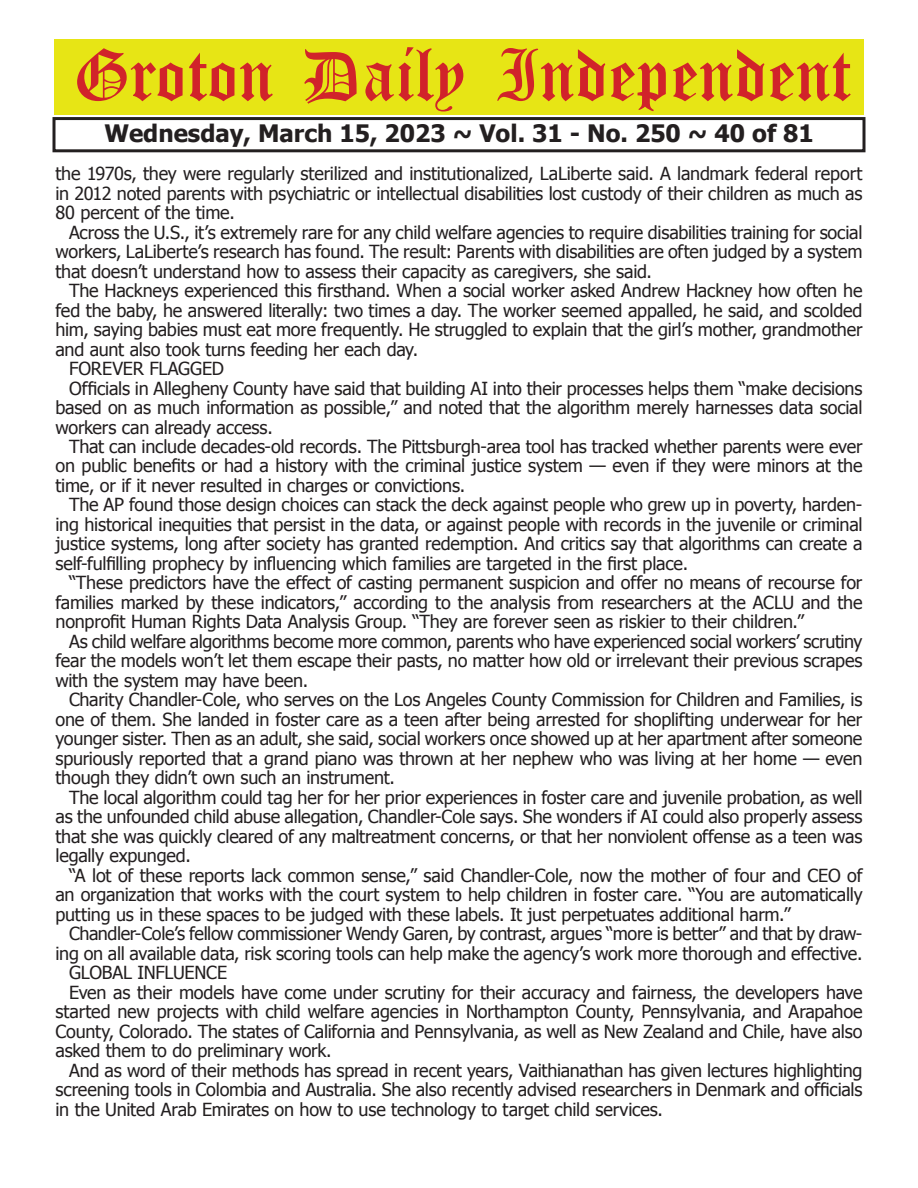
<style>
.page{position:relative;width:918px;height:1188px;background:#fff}
.page>*{position:absolute;margin:0;border:0;box-sizing:border-box;transform-origin:0 0}
.t1{font:54px "Old English Five";color:#d1232a}
.t2{font:700 24px "Tahoma";color:#231f20}
.t3{font:18px/19.5px "Tahoma";letter-spacing:-.01em;color:#231f20;text-align:justify}
</style>
<div class="page">
<div style="left:52px;top:117px;width:814px;height:35px;border:3px solid #231f20"></div>
<div style="left:54px;top:40px;width:810px;height:75px;background:#e7e515"></div>
<h1 class="t1" style="left:73px;top:50px;width:779px">Groton Daily Independent</h1>
<h2 class="t2" style="left:104px;top:116px;width:711px">Wednesday, March 15, 2023 ~ Vol. 31 - No. 250 ~ 40 of 81</h2>
<p class="t3" style="left:56px;top:163px;width:809px">the 1970s, they were regularly sterilized and institutionalized, LaLiberte said. A landmark federal report in 2012 noted parents with psychiatric or intellectual disabilities lost custody of their children as much as 80 percent of the time.</p>
<p class="t3" style="left:56px;top:221px;width:809px;text-indent:14px">Across the U.S., it’s extremely rare for any child welfare agencies to require disabilities training for social workers, LaLiberte’s research has found. The result: Parents with disabilities are often judged by a system that doesn’t understand how to assess their capacity as caregivers, she said.</p>
<p class="t3" style="left:69px;top:280px;width:795px">The Hackneys experienced this firsthand. When a social worker asked Andrew Hackney how often he</p>
<p class="t3" style="left:56px;top:299px;width:809px">fed the baby, he answered literally: two times a day. The worker seemed appalled, he said, and scolded</p>
<p class="t3" style="left:56px;top:319px;width:809px">him, saying babies must eat more frequently. He struggled to explain that the girl’s mother, grandmother</p>
<p class="t3" style="left:56px;top:338px;width:364px">and aunt also took turns feeding her each day.</p>
<p class="t3" style="left:69px;top:358px;width:156px">FOREVER FLAGGED</p>
<p class="t3" style="left:69px;top:377px;width:795px">Officials in Allegheny County have said that building AI into their processes helps them “make decisions</p>
<p class="t3" style="left:56px;top:397px;width:809px">based on as much information as possible,” and noted that the algorithm merely harnesses data social</p>
<p class="t3" style="left:56px;top:416px;width:219px">workers can already access.</p>
<p class="t3" style="left:69px;top:436px;width:795px">That can include decades-old records. The Pittsburgh-area tool has tracked whether parents were ever</p>
<p class="t3" style="left:56px;top:455px;width:808px">on public benefits or had a history with the criminal justice system — even if they were minors at the</p>
<p class="t3" style="left:56px;top:475px;width:411px">time, or if it never resulted in charges or convictions.</p>
<p class="t3" style="left:69px;top:494px;width:795px">The AP found those design choices can stack the deck against people who grew up in poverty, harden-</p>
<p class="t3" style="left:56px;top:514px;width:809px">ing historical inequities that persist in the data, or against people with records in the juvenile or criminal</p>
<p class="t3" style="left:56px;top:533px;width:808px">justice systems, long after society has granted redemption. And critics say that algorithms can create a</p>
<p class="t3" style="left:56px;top:553px;width:634px">self-fulfilling prophecy by influencing which families are targeted in the first place.</p>
<p class="t3" style="left:69px;top:572px;width:795px">“These predictors have the effect of casting permanent suspicion and offer no means of recourse for</p>
<p class="t3" style="left:56px;top:592px;width:809px">families marked by these indicators,” according to the analysis from researchers at the ACLU and the</p>
<p class="t3" style="left:56px;top:611px;width:750px">nonprofit Human Rights Data Analysis Group. “They are forever seen as riskier to their children.”</p>
<p class="t3" style="left:69px;top:631px;width:795px">As child welfare algorithms become more common, parents who have experienced social workers’ scrutiny</p>
<p class="t3" style="left:56px;top:650px;width:809px">fear the models won’t let them escape their pasts, no matter how old or irrelevant their previous scrapes</p>
<p class="t3" style="left:56px;top:670px;width:254px">with the system may have been.</p>
<p class="t3" style="left:69px;top:689px;width:795px">Charity Chandler-Cole, who serves on the Los Angeles County Commission for Children and Families, is</p>
<p class="t3" style="left:56px;top:709px;width:808px">one of them. She landed in foster care as a teen after being arrested for shoplifting underwear for her</p>
<p class="t3" style="left:56px;top:728px;width:808px">younger sister. Then as an adult, she said, social workers once showed up at her apartment after someone</p>
<p class="t3" style="left:56px;top:748px;width:808px">spuriously reported that a grand piano was thrown at her nephew who was living at her home — even</p>
<p class="t3" style="left:56px;top:767px;width:341px">though they didn’t own such an instrument.</p>
<p class="t3" style="left:69px;top:787px;width:795px">The local algorithm could tag her for her prior experiences in foster care and juvenile probation, as well</p>
<p class="t3" style="left:56px;top:806px;width:809px">as the unfounded child abuse allegation, Chandler-Cole says. She wonders if AI could also properly assess</p>
<p class="t3" style="left:56px;top:826px;width:808px">that she was quickly cleared of any maltreatment concerns, or that her nonviolent offense as a teen was</p>
<p class="t3" style="left:56px;top:845px;width:137px">legally expunged.</p>
<p class="t3" style="left:69px;top:865px;width:795px">“A lot of these reports lack common sense,” said Chandler-Cole, now the mother of four and CEO of</p>
<p class="t3" style="left:56px;top:884px;width:809px">an organization that works with the court system to help children in foster care. “You are automatically</p>
<p class="t3" style="left:56px;top:904px;width:737px">putting us in these spaces to be judged with these labels. It just perpetuates additional harm.”</p>
<p class="t3" style="left:69px;top:923px;width:795px">Chandler-Cole’s fellow commissioner Wendy Garen, by contrast, argues “more is better” and that by draw-</p>
<p class="t3" style="left:56px;top:943px;width:809px">ing on all available data, risk scoring tools can help make the agency’s work more thorough and effective.</p>
<p class="t3" style="left:69px;top:962px;width:160px">GLOBAL INFLUENCE</p>
<p class="t3" style="left:69px;top:982px;width:795px">Even as their models have come under scrutiny for their accuracy and fairness, the developers have</p>
<p class="t3" style="left:56px;top:1001px;width:809px">started new projects with child welfare agencies in Northampton County, Pennsylvania, and Arapahoe</p>
<p class="t3" style="left:56px;top:1021px;width:809px">County, Colorado. The states of California and Pennsylvania, as well as New Zealand and Chile, have also</p>
<p class="t3" style="left:56px;top:1040px;width:278px">asked them to do preliminary work.</p>
<p class="t3" style="left:69px;top:1060px;width:795px">And as word of their methods has spread in recent years, Vaithianathan has given lectures highlighting</p>
<p class="t3" style="left:56px;top:1079px;width:809px">screening tools in Colombia and Australia. She also recently advised researchers in Denmark and officials</p>
<p class="t3" style="left:56px;top:1099px;width:609px">in the United Arab Emirates on how to use technology to target child services.</p>
</div>
